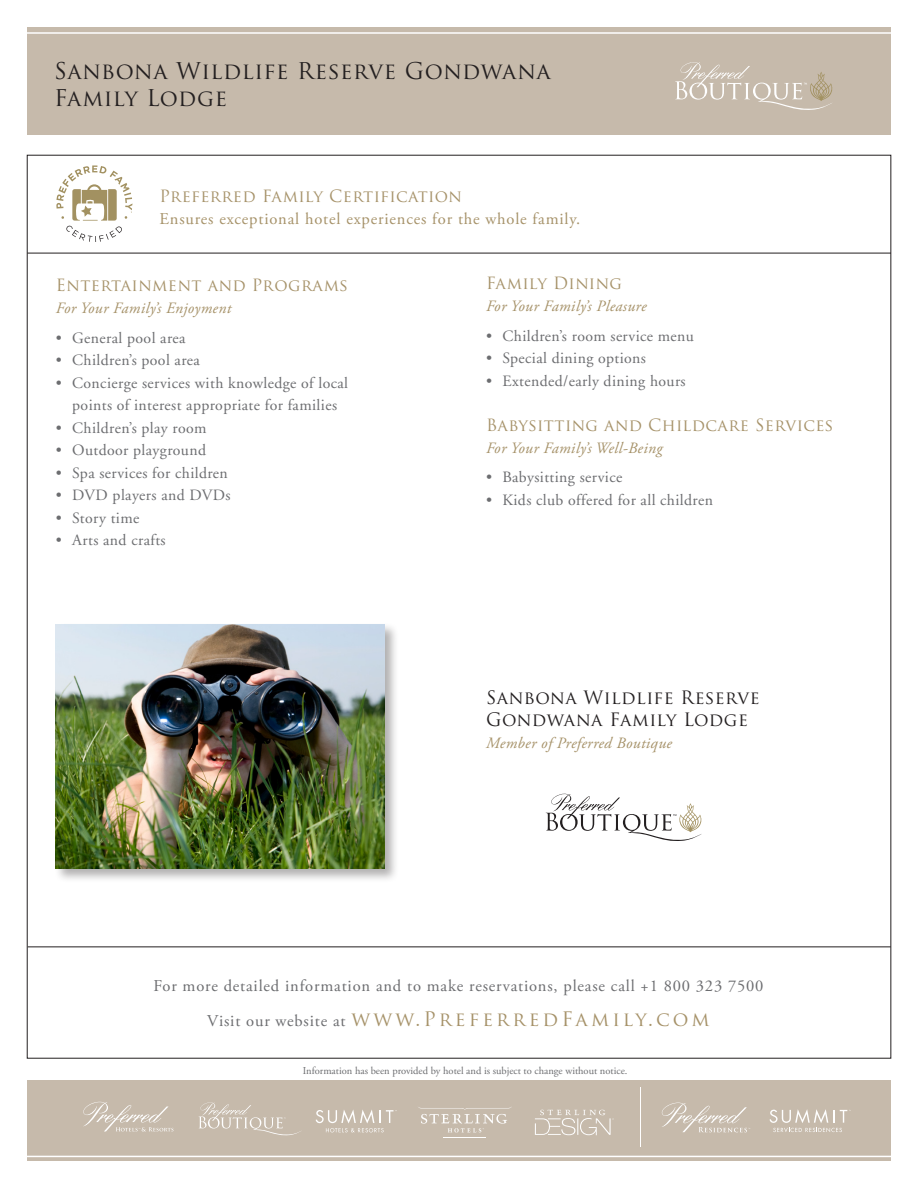
<style>
.page{position:relative;width:918px;height:1188px;background:#fff}
.page>*{position:absolute;margin:0;border:0;box-sizing:border-box;transform-origin:0 0}
.t1{font:22.5px/27px "Trajan Pro";letter-spacing:.03em;color:#231f20}
.t2{font:19.5px "Trajan Pro";letter-spacing:.16em;color:#a69269}
.t3{font:18px/21.6px "Trajan Pro";letter-spacing:.03em;color:#231f20}
.t4{font:16.5px/22.5px "Adobe Garamond Pro";letter-spacing:.05em;color:#a69269}
.t5{font:16.5px "Adobe Garamond Pro";letter-spacing:.05em;color:#6c6d70}
.t6{font:16.5px "Trajan Pro";letter-spacing:.025em;color:#a69269}
.t7{font:16.5px "Trajan Pro";letter-spacing:.005em;color:#a69269}
.t8{font:15.75px/22.5px "Adobe Garamond";letter-spacing:.025em;color:#6c6d70;text-align:center}
.t9{font:italic 15.75px "Adobe Garamond Pro";letter-spacing:.025em;color:#a69269}
.t10{font:10.5px "Adobe Garamond Pro";color:#6c6d70}
.s1{font-family:"Trajan Pro"}
.s2{font-family:"Adobe Garamond Pro";font-size:16.5px;color:#6c6d70}
</style>
<div class="page">
<hr style="left:27px;top:253px;width:864px;height:1px;background:#231f20">
<hr style="left:28px;top:947px;width:863px;height:1px;background:#231f20">
<div style="left:27px;top:1080px;width:864px;height:81px;background:#c6baab"></div>
<hr style="left:27px;top:1156px;width:865px;height:1px;background:#fff">
<div style="left:27px;top:27px;width:864px;height:108px;background:#c6baab"></div>
<hr style="left:27px;top:32px;width:865px;height:2px;background:#fff">
<svg style="left:546px;top:794px;width:156px;height:47px"></svg>
<div style="left:54px;top:622px;width:345px;height:261px;background:#231f20;opacity:.35"></div>
<img style="left:56px;top:624px;width:329px;height:244px">
<svg style="left:675px;top:62px;width:157px;height:48px"></svg>
<hr style="left:444px;top:1138px;width:42px;height:1px;background:#fff">
<svg style="left:418px;top:1107px;width:93px;height:26px"></svg>
<hr style="left:640px;top:1087px;width:1px;height:59px;background:#fff">
<svg style="left:770px;top:1109px;width:81px;height:23px"></svg>
<svg style="left:316px;top:1110px;width:81px;height:22px"></svg>
<svg style="left:199px;top:1102px;width:102px;height:34px"></svg>
<svg style="left:83px;top:1102px;width:90px;height:29px"></svg>
<svg style="left:662px;top:1103px;width:88px;height:29px"></svg>
<svg style="left:535px;top:1110px;width:79px;height:25px"></svg>
<svg style="left:56px;top:165px;width:76px;height:77px"></svg>
<p class="t1" style="left:54px;top:57px;width:498px">Sanbona Wildlife Reserve Gondwana<br>Family Lodge</p>
<p class="t4" style="left:159px;top:186px;width:422px"><span class="s1">Preferred Family Certification<br></span>Ensures exceptional hotel experiences for the whole family.</p>
<p class="t6" style="left:56px;top:274px;width:294px">Entertainment and Programs</p>
<p class="t9" style="left:56px;top:299px;width:177px">For Your Family’s Enjoyment</p>
<p class="t8" style="left:56px;top:327px;width:131px">• General pool area</p>
<p class="t8" style="left:56px;top:349px;width:146px">• Children’s pool area</p>
<p class="t8" style="left:56px;top:372px;width:294px">• Concierge services with knowledge of local points of interest appropriate for families</p>
<p class="t8" style="left:56px;top:417px;width:152px">• Children’s play room</p>
<p class="t8" style="left:56px;top:439px;width:152px">• Outdoor playground</p>
<p class="t8" style="left:56px;top:462px;width:174px">• Spa services for children</p>
<p class="t8" style="left:56px;top:484px;width:176px">• DVD players and DVDs</p>
<p class="t8" style="left:56px;top:507px;width:85px">• Story time</p>
<p class="t8" style="left:56px;top:529px;width:112px">• Arts and crafts</p>
<p class="t7" style="left:486px;top:272px;width:137px">Family Dining</p>
<p class="t9" style="left:486px;top:297px;width:162px">For Your Family’s Pleasure</p>
<p class="t8" style="left:486px;top:325px;width:210px">• Children’s room service menu</p>
<p class="t8" style="left:486px;top:347px;width:162px">• Special dining options</p>
<p class="t8" style="left:486px;top:370px;width:201px">• Extended/early dining hours</p>
<p class="t6" style="left:486px;top:414px;width:349px">Babysitting and Childcare Services</p>
<p class="t9" style="left:486px;top:439px;width:178px">For Your Family’s Well-Being</p>
<p class="t8" style="left:486px;top:467px;width:138px">• Babysitting service</p>
<p class="t8" style="left:486px;top:489px;width:228px">• Kids club offered for all children</p>
<p class="t3" style="left:486px;top:687px;width:275px">Sanbona Wildlife Reserve<br>Gondwana Family Lodge</p>
<p class="t9" style="left:486px;top:734px;width:188px">Member of Preferred Boutique</p>
<p class="t5" style="left:153px;top:976px;width:612px">For more detailed information and to make reservations, please call +1 800 323 7500</p>
<p class="t2" style="left:207px;top:1007px;width:504px"><span class="s2">Visit our website at</span> www.PreferredFamily.com</p>
<p class="t10" style="left:303px;top:1064px;width:326px">Information has been provided by hotel and is subject to change without notice.</p>
</div>
